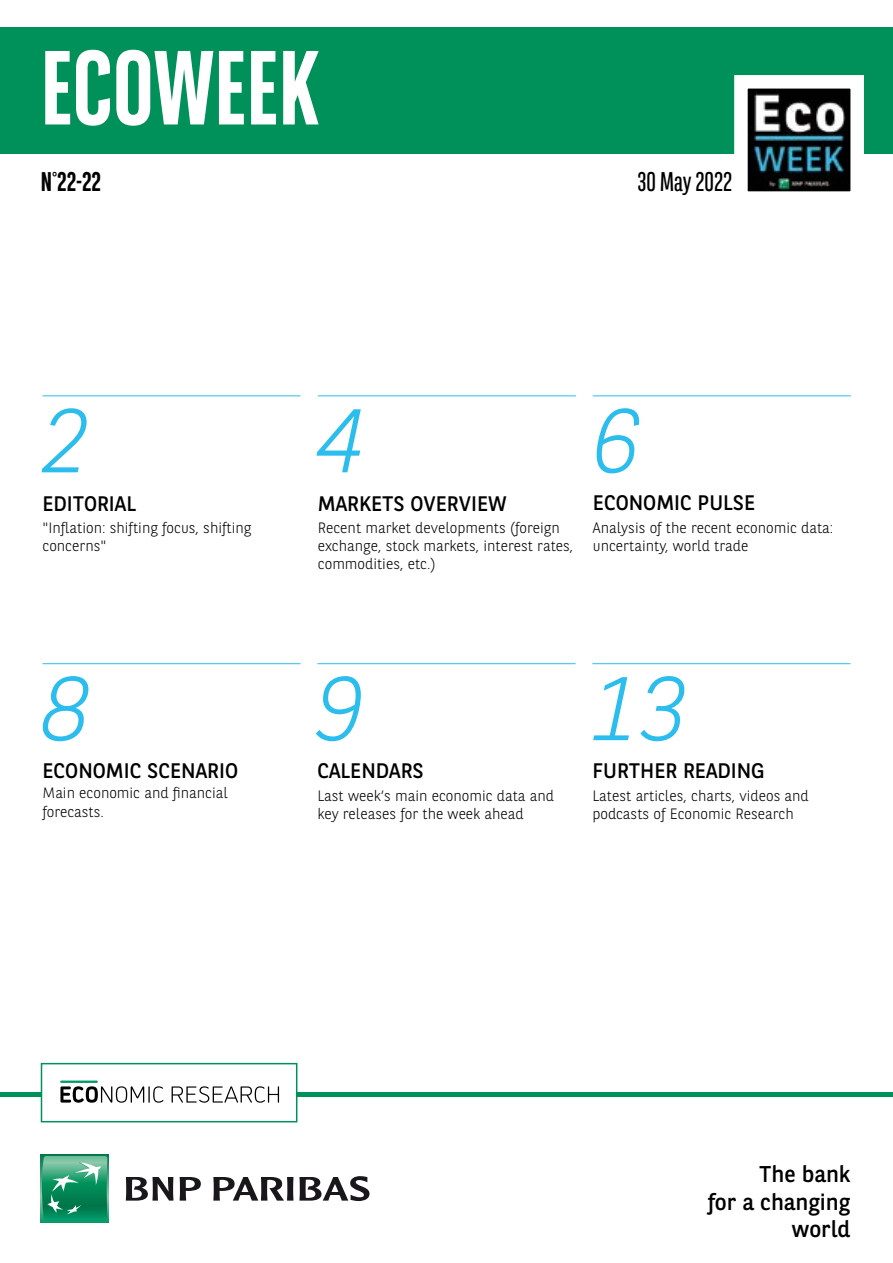
<style>
.page{position:relative;width:893px;height:1263px;background:#fff}
.page>*{position:absolute;margin:0;border:0;box-sizing:border-box;transform-origin:0 0}
.t1{font:700 105px "BNPP Sans Condensed";color:#fff}
.t2{font:italic 300 90px "BNPP Sans";color:#2abdee}
.t3{font:27px "BNPP Sans Condensed";color:#000}
.t4{font:700 27px "BNPP Sans Condensed";color:#000}
.t5{font:22.8px/27.3px "BNPP Sans";color:#000;text-align:right}
.t6{font:21px "BNPP Sans";color:#000}
.t7{font:300 15px/18px "BNPP Sans";color:#000}
</style>
<div class="page">
<div style="left:1px;top:27px;width:892px;height:127px;background:#00915b"></div>
<hr style="left:0;top:1093px;width:893px;height:4px;background:#00915b">
<svg style="left:41px;top:1155px;width:68px;height:68px"></svg>
<svg style="left:42px;top:1156px;width:65px;height:64px;background:#35a178"></svg>
<svg style="left:126px;top:1177px;width:47px;height:23px"></svg>
<svg style="left:180px;top:1177px;width:21px;height:23px"></svg>
<svg style="left:213px;top:1176px;width:156px;height:25px"></svg>
<svg style="left:734px;top:75px;width:130px;height:117px;background:#707a7c"></svg>
<div style="left:41px;top:1063px;width:256px;height:59px;background:#fff;border:2px solid #00915b"></div>
<svg style="left:172px;top:1086px;width:107px;height:17px"></svg>
<svg style="left:60px;top:1080px;width:103px;height:23px"></svg>
<hr style="left:42px;top:395px;width:258px;height:1px;background:#2abdee">
<hr style="left:42px;top:663px;width:258px;height:1px;background:#2abdee">
<hr style="left:317px;top:663px;width:258px;height:1px;background:#2abdee">
<hr style="left:592px;top:663px;width:258px;height:1px;background:#2abdee">
<hr style="left:318px;top:395px;width:258px;height:1px;background:#2abdee">
<hr style="left:593px;top:395px;width:258px;height:1px;background:#2abdee">
<h1 class="t1" style="left:41px;top:27px;width:280px">ECOWEEK</h1>
<h3 class="t4" style="left:41px;top:166px;width:62px">N°22-22</h3>
<h3 class="t3" style="left:637px;top:165px;width:96px">30 May 2022</h3>
<h2 class="t2" style="left:42px;top:379px;width:49px">2</h2>
<h3 class="t6" style="left:42px;top:489px;width:95px">EDITORIAL</h3>
<p class="t7" style="left:42px;top:518px;width:210px">"Inflation: shifting focus, shifting concerns"</p>
<h2 class="t2" style="left:42px;top:647px;width:49px">8</h2>
<h3 class="t6" style="left:42px;top:757px;width:197px">ECONOMIC SCENARIO</h3>
<p class="t7" style="left:42px;top:782px;width:187px;line-height:19.2px">Main economic and financial forecasts.</p>
<h2 class="t2" style="left:318px;top:379px;width:49px">4</h2>
<h3 class="t6" style="left:318px;top:489px;width:190px">MARKETS OVERVIEW</h3>
<p class="t7" style="left:318px;top:518px;width:257px">Recent market developments (foreign exchange, stock markets, interest rates, commodities, etc.)</p>
<h2 class="t2" style="left:593px;top:379px;width:49px">6</h2>
<h3 class="t6" style="left:593px;top:489px;width:164px">ECONOMIC PULSE</h3>
<p class="t7" style="left:593px;top:518px;width:242px">Analysis of the recent economic data: uncertainty, world trade</p>
<h2 class="t2" style="left:317px;top:647px;width:49px">9</h2>
<h3 class="t6" style="left:317px;top:757px;width:108px">CALENDARS</h3>
<p class="t7" style="left:317px;top:786px;width:238px">Last week’s main economic data and key releases for the week ahead</p>
<h2 class="t2" style="left:592px;top:647px;width:97px">13</h2>
<h3 class="t6" style="left:592px;top:757px;width:174px">FURTHER READING</h3>
<p class="t7" style="left:592px;top:786px;width:218px">Latest articles, charts, videos and podcasts of Economic Research</p>
<h3 class="t5" style="left:708px;top:1160px;width:144px">The bank<br>for a changing world</h3>
</div>
